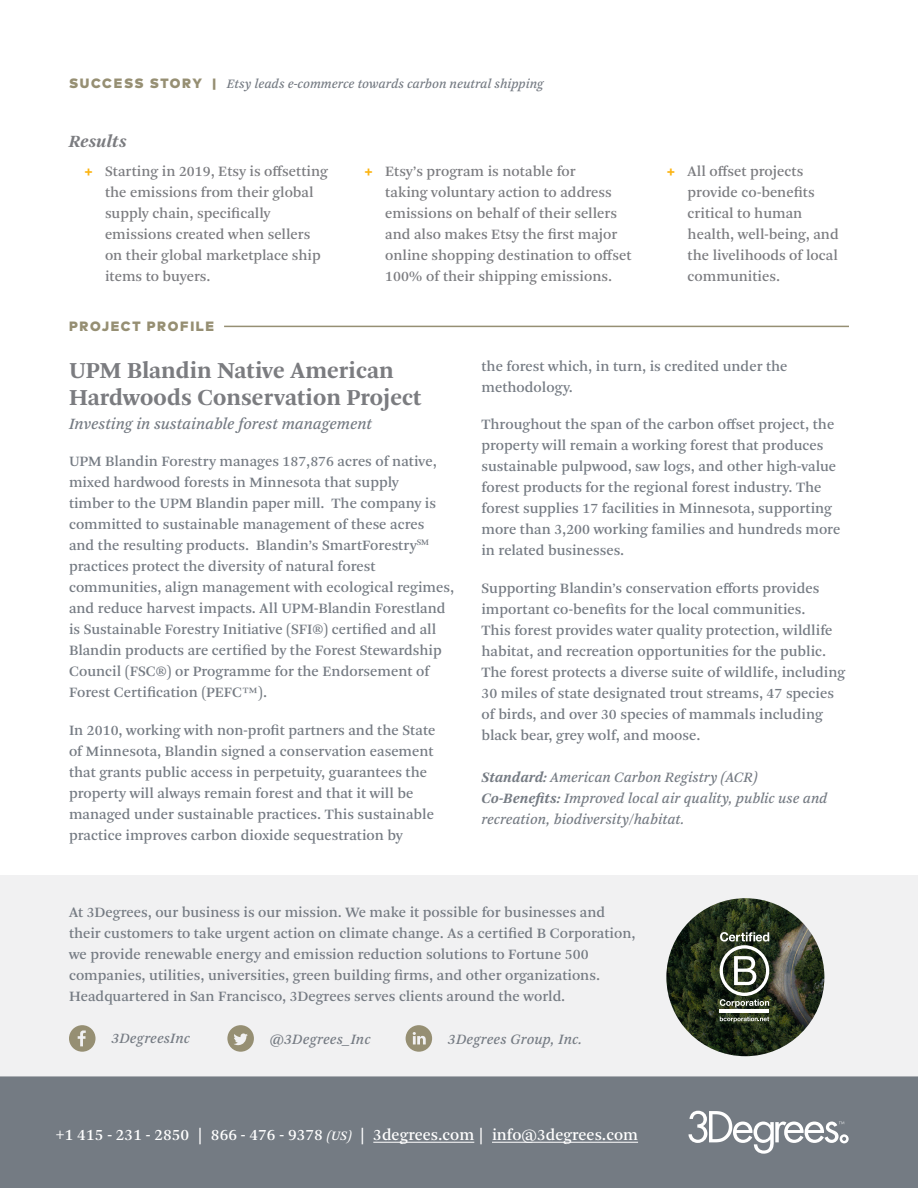
<style>
.page{position:relative;width:918px;height:1188px;background:#fff}
.page>*{position:absolute;margin:0;border:0;box-sizing:border-box;transform-origin:0 0}
.t1{font:700 24px/27px "Arnhem Pro";color:#7b7c80}
.t2{font:italic 700 18px "Arnhem";letter-spacing:-.01em;color:#7b7c80}
.t3{font:16.5px "Arnhem Pro";color:#fff}
.t4{font:italic 16.5px "Arnhem Pro";color:#757b83}
.t5{font:15px/21px "Arnhem Pro";color:#757b83}
.t6{font:15px/21px "Arnhem Pro";color:#7b7c80}
.t7{font:italic 15px/21px "Arnhem Pro";color:#757b83}
.t8{font:italic 13.5px "Arnhem Pro";color:#757b83}
.t9{font:900 13.5px "Mark OT";letter-spacing:.125em;color:#968f73}
.s1{font-family:"Mark OT";font-weight:900;font-style:normal;color:#968f73}
.s2{font-family:"Mark OT";font-weight:700;color:#fcb515}
.s3{font-weight:700}
.s4{font-style:italic;font-size:13.5px}
</style>
<div class="page">
<div style="left:0;top:1076px;width:918px;height:112px;background:#747b83"></div>
<svg style="left:688px;top:1111px;width:161px;height:43px"></svg>
<hr style="left:373px;top:1142px;width:101px;height:1px;background:#fff">
<hr style="left:492px;top:1142px;width:146px;height:1px;background:#fff">
<div style="left:0;top:875px;width:918px;height:201px;background:#f1f1f2"></div>
<img style="left:666px;top:898px;width:158px;height:158px;border-radius:79px">
<svg style="left:720px;top:1017px;width:49px;height:5px"></svg>
<hr style="left:720px;top:1010px;width:49px;height:3px;background:#fff">
<svg style="left:720px;top:932px;width:51px;height:75px"></svg>
<svg style="left:69px;top:1025px;width:27px;height:27px"></svg>
<svg style="left:227px;top:1025px;width:27px;height:27px"></svg>
<svg style="left:406px;top:1025px;width:26px;height:27px"></svg>
<hr style="left:224px;top:326px;width:625px;height:1px;background:#968f73">
<p class="t8" style="left:69px;top:75px;width:476px"><span class="s1">SUCCESS STORY |</span> Etsy leads e-commerce towards carbon neutral shipping</p>
<p class="t2" style="left:69px;top:131px;width:59px">Results</p>
<p class="t6" style="left:105px;top:161px;width:224px;text-indent:-21px"><span class="s2">+</span> Starting in 2019, Etsy is offsetting the emissions from their global supply chain, specifically emissions created when sellers on their global marketplace ship items to buyers.</p>
<p class="t9" style="left:69px;top:317px;width:147px">PROJECT PROFILE</p>
<p class="t6" style="left:385px;top:161px;width:248px;text-indent:-21px"><span class="s2">+</span> Etsy’s program is notable for<br>taking voluntary action to address emissions on behalf of their sellers and also makes Etsy the first major online shopping destination to offset 100% of their shipping emissions.</p>
<p class="t6" style="left:688px;top:161px;width:153px;text-indent:-21px"><span class="s2">+</span> All offset projects provide co-benefits critical to human health, well-being, and the livelihoods of local communities.</p>
<h1 class="t1" style="left:69px;top:357px;width:354px">UPM Blandin Native American<br>Hardwoods Conservation Project</h1>
<p class="t4" style="left:69px;top:413px;width:305px">Investing in sustainable forest management</p>
<p class="t5" style="left:69px;top:451px;width:387px">UPM Blandin Forestry manages 187,876 acres of native, mixed hardwood forests in Minnesota that supply<br>timber to the UPM Blandin paper mill. The company is committed to sustainable management of these acres<br>and the resulting products. Blandin’s SmartForestry<sup>SM </sup>practices protect the diversity of natural forest communities, align management with ecological regimes, and reduce harvest impacts. All UPM-Blandin Forestland is Sustainable Forestry Initiative (SFI®) certified and all Blandin products are certified by the Forest Stewardship Council (FSC®) or Programme for the Endorsement of Forest Certification (PEFC™).</p>
<p class="t5" style="left:69px;top:720px;width:368px">In 2010, working with non-profit partners and the State of Minnesota, Blandin signed a conservation easement that grants public access in perpetuity, guarantees the property will always remain forest and that it will be managed under sustainable practices. This sustainable practice improves carbon dioxide sequestration by</p>
<p class="t5" style="left:481px;top:356px;width:308px">the forest which, in turn, is credited under the methodology.</p>
<p class="t5" style="left:481px;top:414px;width:360px">Throughout the span of the carbon offset project, the property will remain a working forest that produces sustainable pulpwood, saw logs, and other high-value forest products for the regional forest industry. The forest supplies 17 facilities in Minnesota, supporting more than 3,200 working families and hundreds more in related businesses.</p>
<p class="t5" style="left:481px;top:578px;width:365px">Supporting Blandin’s conservation efforts provides important co-benefits for the local communities.<br>This forest provides water quality protection, wildlife habitat, and recreation opportunities for the public.<br>The forest protects a diverse suite of wildlife, including 30 miles of state designated trout streams, 47 species of birds, and over 30 species of mammals including black bear, grey wolf, and moose.</p>
<p class="t7" style="left:481px;top:767px;width:348px"><span class="s3">Standard:</span> American Carbon Registry (ACR)<br><span class="s3">Co-Benefits:</span> Improved local air quality, public use and recreation, biodiversity/habitat.</p>
<p class="t5" style="left:69px;top:902px;width:568px">At 3Degrees, our business is our mission. We make it possible for businesses and their customers to take urgent action on climate change. As a certified B Corporation, we provide renewable energy and emission reduction solutions to Fortune 500 companies, utilities, universities, green building firms, and other organizations.<br>Headquartered in San Francisco, 3Degrees serves clients around the world.</p>
<p class="t7" style="left:111px;top:1028px;width:80px">3DegreesInc</p>
<p class="t7" style="left:270px;top:1029px;width:102px">@3Degrees_Inc</p>
<p class="t7" style="left:448px;top:1029px;width:136px">3Degrees Group, Inc.</p>
<p class="t3" style="left:56px;top:1124px;width:584px">+1 415 - 231 - 2850 | 866 - 476 - 9378 <span class="s4">(US)</span> | 3degrees.com | info@3degrees.com</p>
</div>
